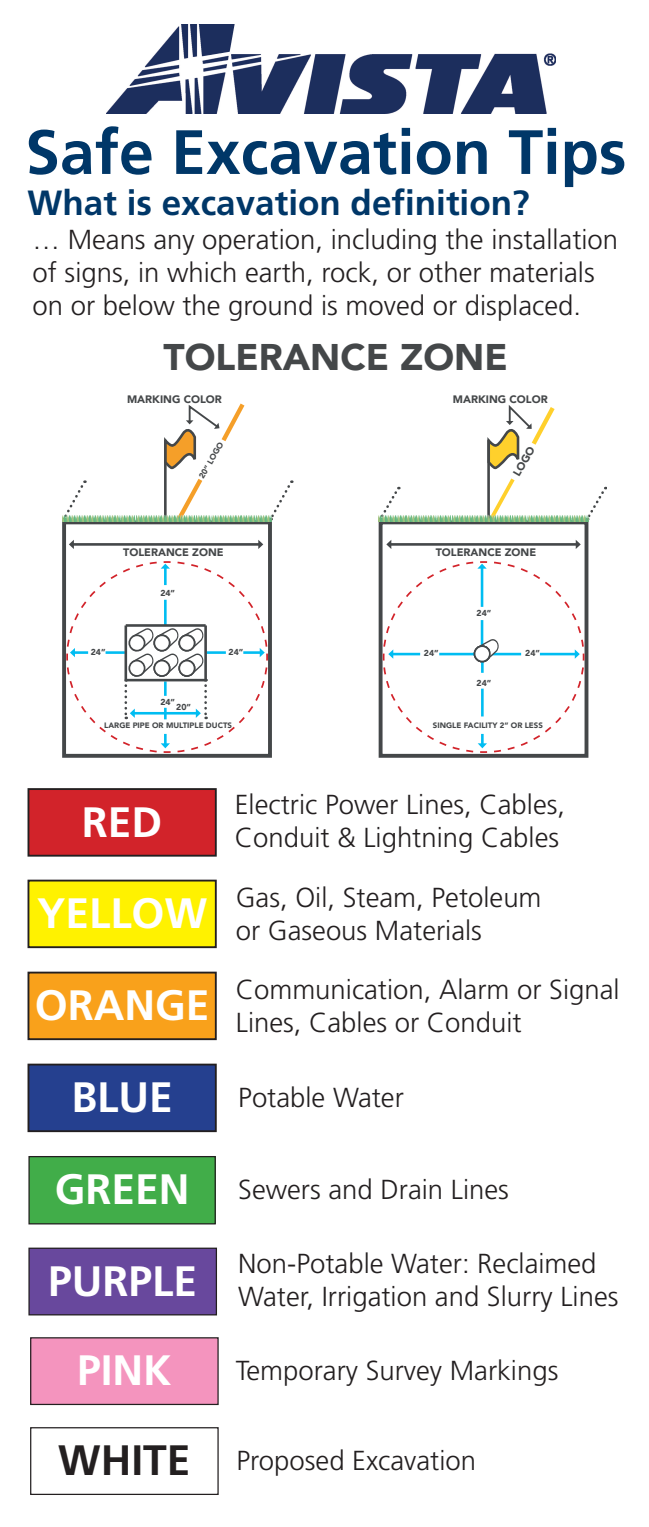
<style>
.page{position:relative;width:649px;height:1527px;background:#fff}
.page>*{position:absolute;margin:0;border:0;box-sizing:border-box;transform-origin:0 0}
.t1{font:700 62.5px "Frutiger LT Std";color:#003768}
.t2{font:700 42.5px "Frutiger LT Std";color:#fff}
.t3{font:900 37px "Avenir";color:#444749}
.t4{font:700 35px "Frutiger LT Std";color:#003768}
.t5{font:300 27.5px/33px "Frutiger LT Std";color:#231f20}
.t6{font:900 10.75px "Avenir";color:#444749}
.t7{font:900 8.75px "Avenir";color:#444749}
.t8{font:900 8px "Avenir";color:#444749}
.t9{font:900 7.75px "Avenir";color:#444749}
.s1{font-weight:700;font-size:42.5px;color:#fff}
.s2{font-weight:700;font-size:42.5px}
</style>
<div class="page">
<div style="left:28px;top:789px;width:188px;height:66px;background:#d2232a"></div>
<div style="left:28px;top:788px;width:189px;height:68px;border:2px solid #231f20"></div>
<div style="left:28px;top:880px;width:188px;height:67px;background:#fff200"></div>
<div style="left:28px;top:879px;width:189px;height:69px;border:2px solid #231f20"></div>
<div style="left:28px;top:972px;width:188px;height:67px;background:#f9a11b"></div>
<div style="left:28px;top:971px;width:189px;height:69px;border:2px solid #231f20"></div>
<div style="left:28px;top:1064px;width:188px;height:67px;background:#25408f"></div>
<div style="left:28px;top:1063px;width:189px;height:69px;border:2px solid #231f20"></div>
<div style="left:29px;top:1156px;width:186px;height:68px;background:#41ad49"></div>
<div style="left:28px;top:1156px;width:188px;height:68px;border:1px solid #231f20"></div>
<div style="left:29px;top:1248px;width:187px;height:67px;background:#68489d"></div>
<div style="left:28px;top:1247px;width:189px;height:68px;border:1px solid #231f20"></div>
<div style="left:31px;top:1338px;width:187px;height:66px;background:#f494be"></div>
<div style="left:30px;top:1337px;width:189px;height:68px;border:1px solid #231f20"></div>
<div style="left:30px;top:1427px;width:189px;height:68px;border:1px solid #231f20"></div>
<img style="left:106px;top:24px;width:449px;height:89px">
<div style="left:62px;top:520px;width:210px;height:238px;border:4px solid #444749"></div>
<hr style="left:72px;top:543px;width:188px;height:3px;background:#444749">
<svg style="left:69px;top:540px;width:5px;height:9px"></svg>
<svg style="left:258px;top:540px;width:5px;height:9px"></svg>
<svg style="left:67px;top:480px;width:18px;height:32px"></svg>
<svg style="left:272px;top:480px;width:20px;height:40px"></svg>
<img style="left:62px;top:512px;width:210px;height:10px">
<hr style="left:389px;top:543px;width:188px;height:3px;background:#444749">
<svg style="left:386px;top:540px;width:5px;height:9px"></svg>
<svg style="left:575px;top:540px;width:5px;height:9px"></svg>
<div style="left:378px;top:520px;width:210px;height:238px;border:4px solid #444749"></div>
<svg style="left:383px;top:487px;width:16px;height:25px"></svg>
<svg style="left:588px;top:487px;width:18px;height:33px"></svg>
<img style="left:378px;top:512px;width:210px;height:10px">
<svg style="left:484px;top:405px;width:74px;height:120px"></svg>
<svg style="left:382px;top:560px;width:203px;height:194px"></svg>
<svg style="left:65px;top:560px;width:204px;height:194px"></svg>
<svg style="left:163px;top:403px;width:85px;height:122px"></svg>
<div style="left:129px;top:635px;width:16px;height:16px;background:#fff;border-radius:50%"></div>
<div style="left:128px;top:634px;width:17px;height:17px;border:2px solid #444749;border-radius:50%"></div>
<div style="left:129px;top:660px;width:16px;height:16px;background:#fff;border-radius:50%"></div>
<div style="left:128px;top:660px;width:17px;height:17px;border:2px solid #444749;border-radius:50%"></div>
<div style="left:154px;top:635px;width:15px;height:16px;background:#fff;border-radius:50%"></div>
<div style="left:153px;top:634px;width:17px;height:17px;border:2px solid #444749;border-radius:50%"></div>
<div style="left:474px;top:646px;width:15px;height:15px;background:#fff;border-radius:50%"></div>
<div style="left:473px;top:645px;width:17px;height:17px;border:2px solid #444749;border-radius:50%"></div>
<div style="left:154px;top:660px;width:15px;height:16px;background:#fff;border-radius:50%"></div>
<div style="left:153px;top:660px;width:17px;height:17px;border:2px solid #444749;border-radius:50%"></div>
<div style="left:179px;top:635px;width:15px;height:16px;background:#fff;border-radius:50%"></div>
<div style="left:178px;top:634px;width:17px;height:17px;border:2px solid #444749;border-radius:50%"></div>
<div style="left:179px;top:660px;width:15px;height:16px;background:#fff;border-radius:50%"></div>
<div style="left:178px;top:660px;width:17px;height:17px;border:2px solid #444749;border-radius:50%"></div>
<h1 class="t1" style="left:25px;top:115px;width:602px">Safe Excavation Tips</h1>
<p class="t4" style="left:28px;top:182px;width:503px">What is excavation definition?</p>
<p class="t5" style="left:33px;top:224px;width:587px">… Means any operation, including the installation of signs, in which earth, rock, or other materials on or below the ground is moved or displaced.</p>
<h3 class="t3" style="left:163px;top:326px;width:346px">TOLERANCE ZONE</h3>
<p class="t6" style="left:127px;top:390px;width:96px">MARKING COLOR</p>
<p class="t6" style="left:453px;top:390px;width:96px">MARKING COLOR</p>
<p class="t8" style="left:195px;top:474px;width:42px;rotate:-60deg">20” LOGO</p>
<p class="t6" style="left:508px;top:470px;width:34px;rotate:-60deg">LOGO</p>
<p class="t6" style="left:123px;top:543px;width:102px">TOLERANCE ZONE</p>
<p class="t6" style="left:435px;top:543px;width:102px">TOLERANCE ZONE</p>
<p class="t7" style="left:160px;top:585px;width:16px">24”</p>
<p class="t7" style="left:91px;top:644px;width:16px">24”</p>
<p class="t7" style="left:228px;top:644px;width:16px">24”</p>
<p class="t7" style="left:160px;top:694px;width:16px">24”</p>
<p class="t7" style="left:176px;top:699px;width:16px">20”</p>
<p class="t9" style="left:104px;top:719px;width:129px">LARGE PIPE OR MULTIPLE DUCTS</p>
<p class="t7" style="left:476px;top:605px;width:16px">24”</p>
<p class="t7" style="left:424px;top:645px;width:16px">24”</p>
<p class="t7" style="left:525px;top:645px;width:16px">24”</p>
<p class="t7" style="left:476px;top:675px;width:16px">24”</p>
<p class="t9" style="left:433px;top:719px;width:111px">SINGLE FACILITY 2” OR LESS</p>
<p class="t5" style="left:235px;top:788px;width:331px">Electric Power Lines, Cables,</p>
<h2 class="t2" style="left:82px;top:797px;width:82px">RED</h2>
<p class="t5" style="left:235px;top:807px;width:326px;line-height:60.2px">Conduit &amp; Lightning Cables<br>Gas, Oil, Steam, Petoleum</p>
<p class="t5" style="left:236px;top:901px;width:385px;line-height:59px;text-indent:-199px"><sup>YELLOW</sup> or Gaseous Materials<br>Communication, Alarm or Signal</p>
<p class="t5" style="left:35px;top:1006px;width:488px"><sup>ORANGE</sup> Lines, Cables or Conduit</p>
<h2 class="t2" style="left:71px;top:1072px;width:103px">BLUE</h2>
<p class="t5" style="left:238px;top:1081px;width:167px">Potable Water</p>
<p class="t5" style="left:55px;top:1173px;width:455px"><span class="s1">GREEN</span> Sewers and Drain Lines</p>
<p class="t5" style="left:48px;top:1247px;width:571px;text-indent:190px">Non-Potable Water: Reclaimed<br><sup>PURPLE</sup> Water, Irrigation and Slurry Lines</p>
<h2 class="t2" style="left:77px;top:1345px;width:96px">PINK</h2>
<p class="t5" style="left:236px;top:1354px;width:324px">Temporary Survey Markings</p>
<p class="t5" style="left:58px;top:1444px;width:419px"><span class="s2">WHITE</span> Proposed Excavation</p>
</div>
